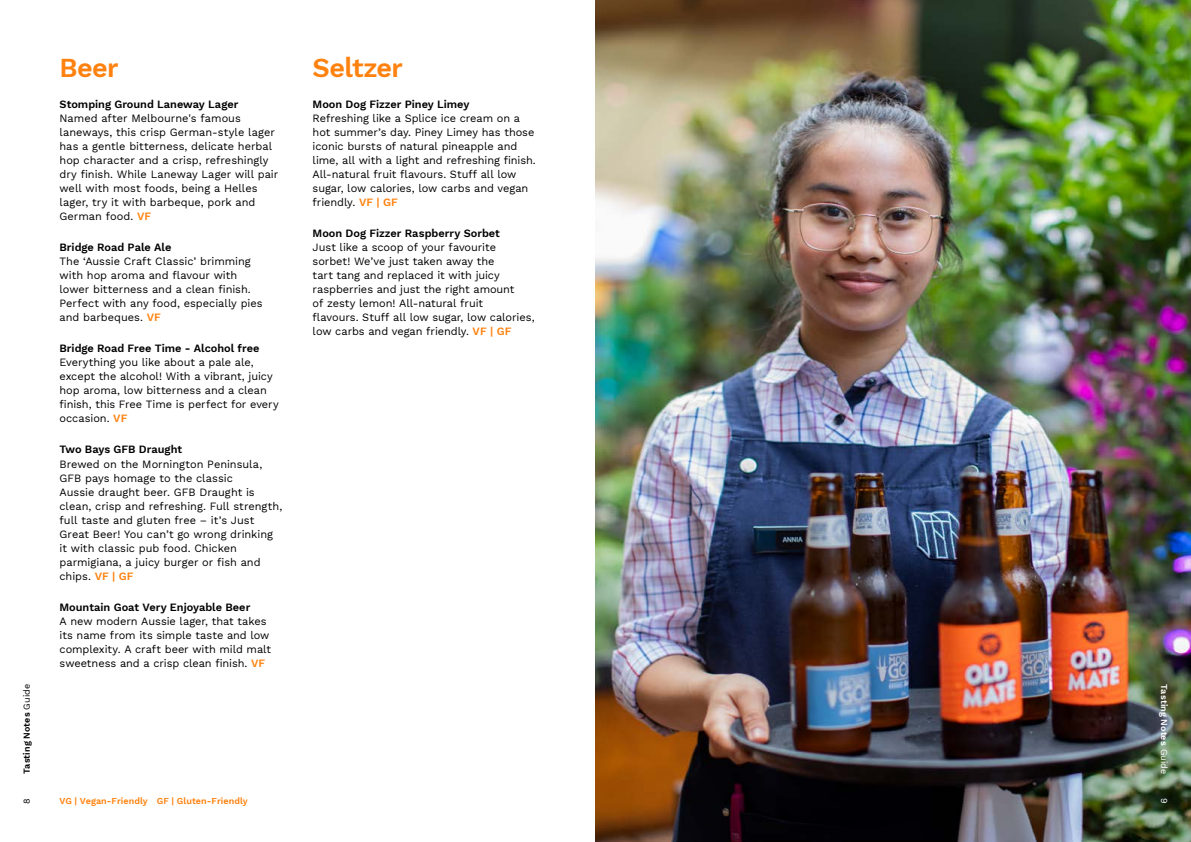
<style>
.page{position:relative;width:1191px;height:842px;background:#fff}
.page>*{position:absolute;margin:0;border:0;box-sizing:border-box;transform-origin:0 0}
.t1{font:600 27px "Work Sans";letter-spacing:-.025em;color:#ff820f}
.t2{font:11px/14px "Work Sans";color:#000}
.t3{font:600 11px "Work Sans";color:#000}
.t4{font:600 9px "Work Sans";letter-spacing:.005em;color:#ff820f}
.t5{font:600 9px "Work Sans";letter-spacing:.005em;color:#fff}
.t6{font:600 9px "Work Sans";letter-spacing:.005em;color:#000}
.t7{font:9px "Work Sans";color:#fff}
.t8{font:9px "Work Sans";color:#000}
.s1{font-weight:400}
.s2{font-weight:600;color:#ff820f}
</style>
<div class="page">
<img style="left:596px;top:0;width:595px;height:842px">
<p class="t6" style="left:20px;top:774px;width:91px;rotate:-90deg">Tasting Notes <span class="s1">Guide</span></p>
<p class="t8" style="left:20px;top:804px;width:7px;rotate:-90deg">8</p>
<h1 class="t1" style="left:60px;top:48px;width:61px">Beer</h1>
<p class="t3" style="left:60px;top:96px;width:180px">Stomping Ground Laneway Lager</p>
<p class="t2" style="left:60px;top:111px;width:220px">Named after Melbourne's famous laneways, this crisp German-style lager has a gentle bitterness, delicate herbal hop character and a crisp, refreshingly dry finish. While Laneway Lager will pair well with most foods, being a Helles lager, try it with barbeque, pork and German food. <span class="s2">VF</span></p>
<p class="t3" style="left:60px;top:239px;width:113px">Bridge Road Pale Ale</p>
<p class="t2" style="left:60px;top:254px;width:204px">The ‘Aussie Craft Classic’ brimming with hop aroma and flavour with lower bitterness and a clean finish.<br>Perfect with any food, especially pies and barbeques. <span class="s2">VF</span></p>
<p class="t3" style="left:60px;top:340px;width:201px">Bridge Road Free Time - Alcohol free</p>
<p class="t2" style="left:60px;top:355px;width:221px">Everything you like about a pale ale, except the alcohol! With a vibrant, juicy hop aroma, low bitterness and a clean finish, this Free Time is perfect for every occasion. <span class="s2">VF</span></p>
<p class="t3" style="left:60px;top:441px;width:124px">Two Bays GFB Draught</p>
<p class="t2" style="left:60px;top:456px;width:224px">Brewed on the Mornington Peninsula, GFB pays homage to the classic<br>Aussie draught beer. GFB Draught is clean, crisp and refreshing. Full strength, full taste and gluten free – it’s Just Great Beer! You can’t go wrong drinking it with classic pub food. Chicken parmigiana, a juicy burger or fish and chips. <span class="s2">VF | GF</span></p>
<p class="t3" style="left:60px;top:598px;width:192px">Mountain Goat Very Enjoyable Beer</p>
<p class="t2" style="left:60px;top:613px;width:213px">A new modern Aussie lager, that takes its name from its simple taste and low complexity. A craft beer with mild malt sweetness and a crisp clean finish. <span class="s2">VF</span></p>
<h1 class="t1" style="left:313px;top:48px;width:92px">Seltzer</h1>
<p class="t3" style="left:313px;top:96px;width:158px">Moon Dog Fizzer Piney Limey</p>
<p class="t2" style="left:313px;top:111px;width:225px">Refreshing like a Splice ice cream on a hot summer’s day. Piney Limey has those iconic bursts of natural pineapple and lime, all with a light and refreshing finish.<br>All-natural fruit flavours. Stuff all low sugar, low calories, low carbs and vegan friendly. <span class="s2">VF | GF</span></p>
<p class="t3" style="left:313px;top:225px;width:189px">Moon Dog Fizzer Raspberry Sorbet</p>
<p class="t2" style="left:313px;top:240px;width:223px">Just like a scoop of your favourite sorbet! We’ve just taken away the<br>tart tang and replaced it with juicy raspberries and just the right amount<br>of zesty lemon! All-natural fruit<br>flavours. Stuff all low sugar, low calories, low carbs and vegan friendly. <span class="s2">VF | GF</span></p>
<p class="t5" style="left:1171px;top:684px;width:91px;rotate:90deg">Tasting Notes <span class="s1">Guide</span></p>
<p class="t4" style="left:60px;top:794px;width:190px">VG | Vegan-Friendly GF | Gluten-Friendly</p>
<p class="t7" style="left:1171px;top:798px;width:7px;rotate:90deg">9</p>
</div>
